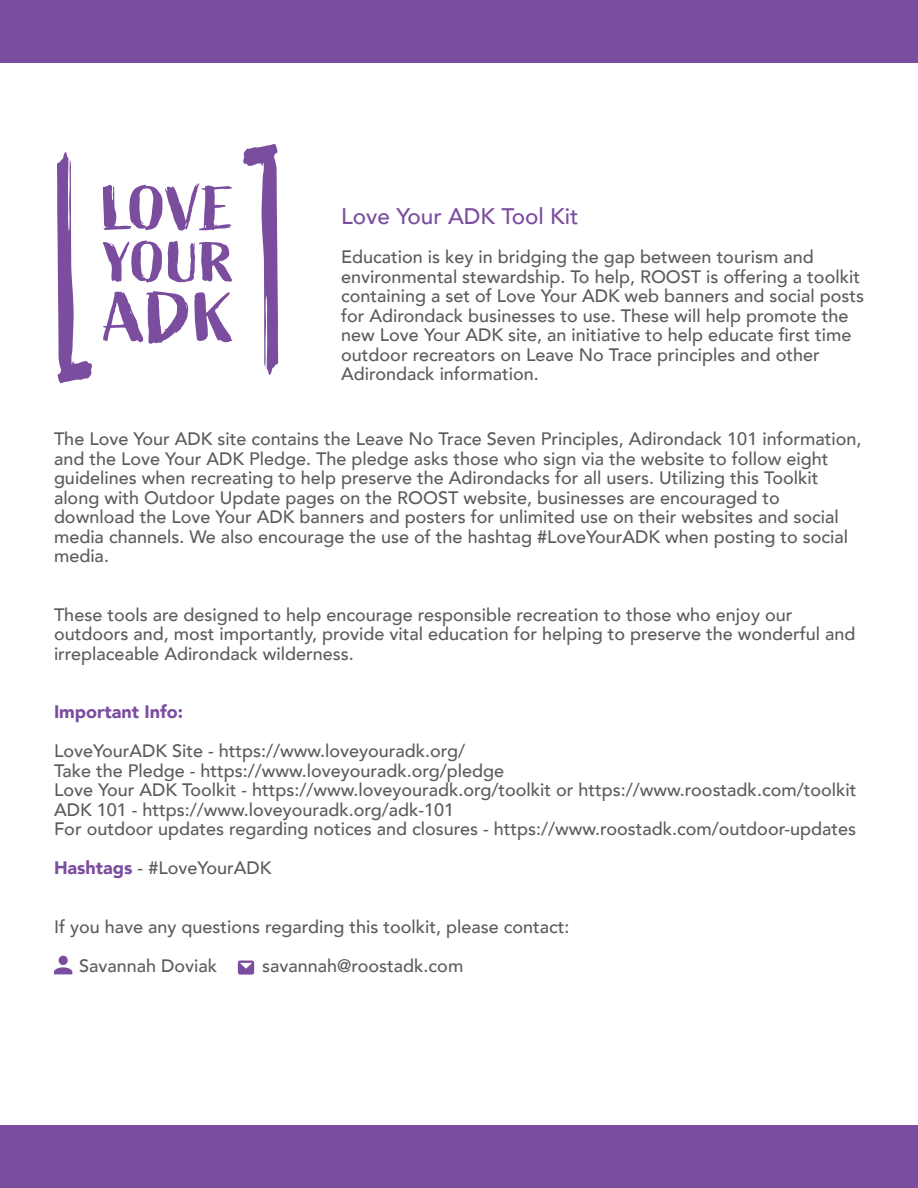
<style>
.page{position:relative;width:918px;height:1188px;background:#fff}
.page>*{position:absolute;margin:0;border:0;box-sizing:border-box;transform-origin:0 0}
.t1{font:500 22.5px "Avenir";color:#7b4d9f}
.t2{font:500 18px/19.5px "Avenir";color:#5c5c5f}
.t3{font:900 18px "Avenir";color:#7b4d9f}
.s1{font-weight:900;color:#7b4d9f}
</style>
<div class="page">
<svg style="left:238px;top:961px;width:16px;height:14px"></svg>
<svg style="left:54px;top:956px;width:18px;height:18px"></svg>
<svg style="left:57px;top:144px;width:221px;height:239px"></svg>
<div style="left:0;top:0;width:918px;height:62px;background:#7b4d9f"></div>
<div style="left:0;top:1126px;width:918px;height:62px;background:#7b4d9f"></div>
<p class="t1" style="left:341px;top:197px;width:239px">Love Your ADK Tool Kit</p>
<p class="t2" style="left:341px;top:246px;width:524px">Education is key in bridging the gap between tourism and environmental stewardship. To help, ROOST is offering a toolkit containing a set of Love Your ADK web banners and social posts for Adirondack businesses to use. These will help promote the new Love Your ADK site, an initiative to help educate first time outdoor recreators on Leave No Trace principles and other Adirondack information.</p>
<p class="t2" style="left:54px;top:428px;width:809px">The Love Your ADK site contains the Leave No Trace Seven Principles, Adirondack 101 information, and the Love Your ADK Pledge. The pledge asks those who sign via the website to follow eight guidelines when recreating to help preserve the Adirondacks for all users. Utilizing this Toolkit along with Outdoor Update pages on the ROOST website, businesses are encouraged to download the Love Your ADK banners and posters for unlimited use on their websites and social media channels. We also encourage the use of the hashtag #LoveYourADK when posting to social media.</p>
<p class="t2" style="left:54px;top:604px;width:803px">These tools are designed to help encourage responsible recreation to those who enjoy our outdoors and, most importantly, provide vital education for helping to preserve the wonderful and irreplaceable Adirondack wilderness.</p>
<p class="t3" style="left:54px;top:697px;width:131px">Important Info:</p>
<p class="t2" style="left:54px;top:740px;width:413px">LoveYourADK Site - https://www.loveyouradk.org/</p>
<p class="t2" style="left:54px;top:760px;width:452px">Take the Pledge - https://www.loveyouradk.org/pledge</p>
<p class="t2" style="left:54px;top:779px;width:804px">Love Your ADK Toolkit - https://www.loveyouradk.org/toolkit or https://www.roostadk.com/toolkit</p>
<p class="t2" style="left:54px;top:799px;width:402px">ADK 101 - https://www.loveyouradk.org/adk-101</p>
<p class="t2" style="left:54px;top:818px;width:804px">For outdoor updates regarding notices and closures - https://www.roostadk.com/outdoor-updates</p>
<p class="t2" style="left:54px;top:857px;width:219px"><span class="s1">Hashtags</span> - #LoveYourADK</p>
<p class="t2" style="left:54px;top:916px;width:517px">If you have any questions regarding this toolkit, please contact:</p>
<p class="t2" style="left:79px;top:955px;width:140px">Savannah Doviak</p>
<p class="t2" style="left:262px;top:955px;width:203px">savannah@roostadk.com</p>
</div>
